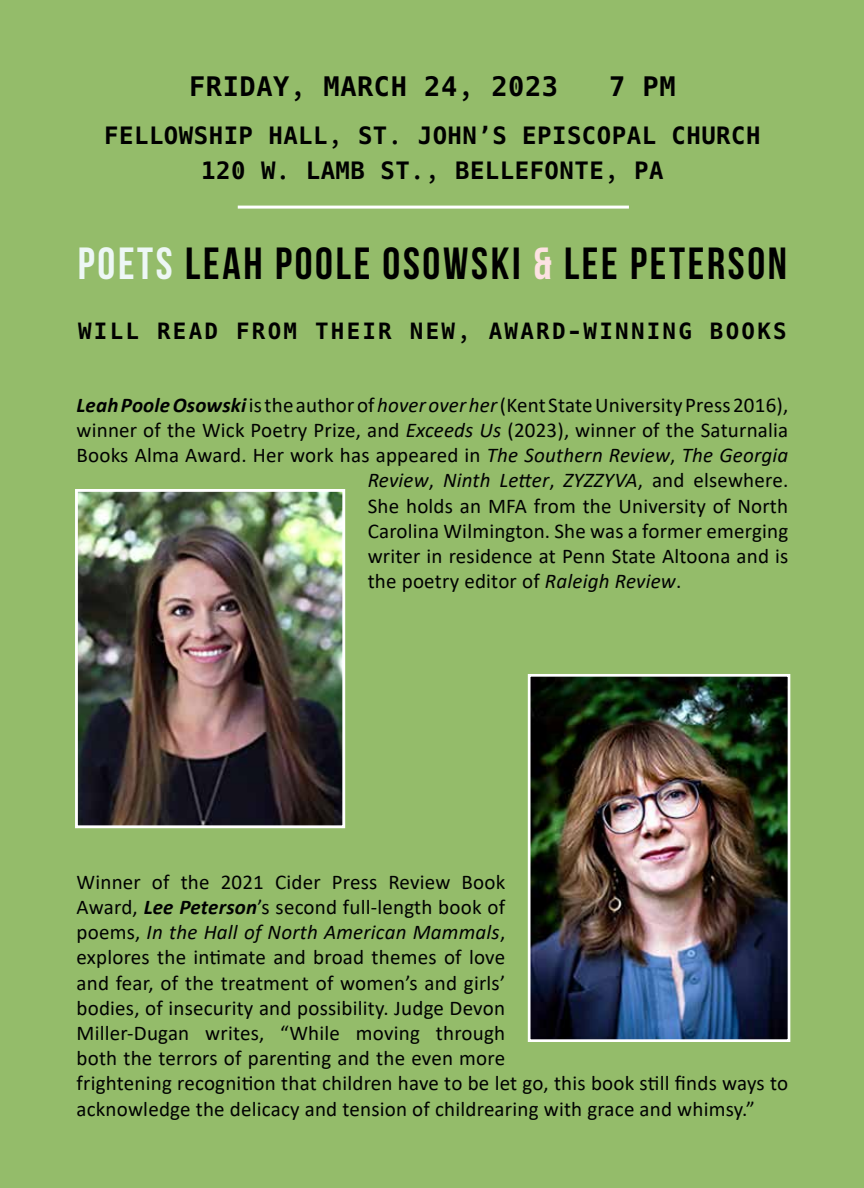
<style>
.page{position:relative;width:864px;height:1188px;background:#94bc6a}
.page>*{position:absolute;margin:0;border:0;box-sizing:border-box;transform-origin:0 0}
.t1{font:45px "Bebas Neue";letter-spacing:.06em;color:#000}
.t2{font:700 27px "Hack";letter-spacing:.02em;color:#000}
.t3{font:700 24px/34.5px "Hack";letter-spacing:.02em;color:#000;text-align:center}
.t4{font:700 22.5px "Hack";letter-spacing:.1em;color:#000}
.t5{font:21px/25.2px "Calibri";letter-spacing:.01em;color:#000101}
.t6{font:italic 21px "Calibri";letter-spacing:.01em;color:#000101}
.s1{color:#edf7f5}
.s2{color:#fde2e2}
.s3{font-weight:700;font-style:italic}
.s4{font-style:italic}
.s5{font-style:normal}
</style>
<div class="page">
<hr style="left:238px;top:206px;width:391px;height:3px;background:#fff">
<img style="left:79px;top:493px;width:262px;height:331px">
<div style="left:75px;top:489px;width:270px;height:339px;border:3px solid #fff"></div>
<img style="left:532px;top:678px;width:254px;height:360px">
<div style="left:528px;top:674px;width:262px;height:368px;border:3px solid #fff"></div>
<p class="t2" style="left:189px;top:70px;width:370px">FRIDAY, MARCH 24, 2023</p>
<p class="t2" style="left:609px;top:70px;width:68px">7 PM</p>
<p class="t3" style="left:104px;top:120px;width:658px">FELLOWSHIP HALL, ST. JOHN’S EPISCOPAL CHURCH<br>120 W. LAMB ST., BELLEFONTE, PA</p>
<h1 class="t1" style="left:78px;top:239px;width:711px"><span class="s1">POETS</span> LEAH POOLE OSOWSKI <span class="s2">&amp;</span> LEE PETERSON</h1>
<p class="t4" style="left:78px;top:317px;width:710px">WILL READ FROM THEIR NEW, AWARD-WINNING BOOKS</p>
<p class="t5" style="left:77px;top:392px;width:713px"><span class="s3">Leah Poole Osowski</span> is the author of <span class="s4">hover over her</span> (Kent State University Press 2016),</p>
<p class="t5" style="left:77px;top:417px;width:713px">winner of the Wick Poetry Prize, and <span class="s4">Exceeds Us</span> (2023), winner of the Saturnalia</p>
<p class="t5" style="left:77px;top:442px;width:713px">Books Alma Award. Her work has appeared in <span class="s4">The Southern Review</span>, <span class="s4">The Georgia</span></p>
<p class="t6" style="left:368px;top:466px;width:422px">Review<span class="s5">,</span> Ninth Letter<span class="s5">,</span> ZYZZYVA<span class="s5">, and elsewhere.</span></p>
<p class="t5" style="left:368px;top:492px;width:422px">She holds an MFA from the University of North</p>
<p class="t5" style="left:368px;top:518px;width:422px">Carolina Wilmington. She was a former emerging</p>
<p class="t5" style="left:368px;top:543px;width:422px">writer in residence at Penn State Altoona and is</p>
<p class="t5" style="left:368px;top:568px;width:315px">the poetry editor of <span class="s4">Raleigh Review</span>.</p>
<p class="t5" style="left:77px;top:869px;width:713px">Winner of the 2021 Cider Press Review Book<br>Award, <span class="s3">Lee Peterson</span>’s second full-length book of<br>poems, <span class="s4">In the Hall of North American Mammals</span>,<br>explores the intimate and broad themes of love<br>and fear, of the treatment of women’s and girls’<br>bodies, of insecurity and possibility. Judge Devon<br>Miller-Dugan writes, “While moving through<br>both the terrors of parenting and the even more<br>frightening recognition that children have to be let go, this book still finds ways to acknowledge the delicacy and tension of childrearing with grace and whimsy.”</p>
</div>
